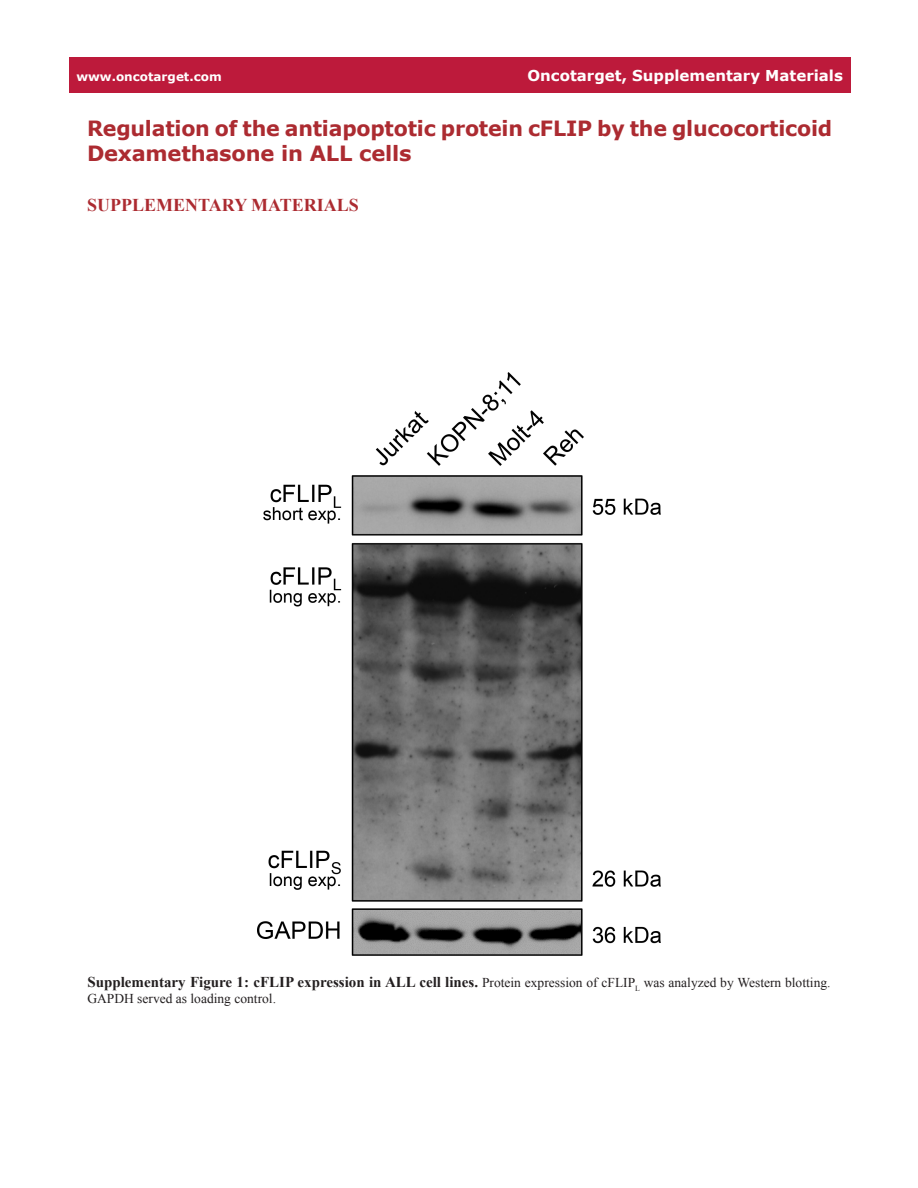
<style>
.page{position:relative;width:918px;height:1188px;background:#fff}
.page>*{position:absolute;margin:0;border:0;box-sizing:border-box;transform-origin:0 0}
.t1{font:700 21px/25.2px "Verdana";letter-spacing:-.01em;color:#ac2b31}
.Heading{font:700 18px "Times New Roman";color:#ac2b31}
.t2{font:700 15px "Verdana";color:#fff}
.Figuretrx{font:13.5px/16.2px "Times New Roman";color:#231f20}
.t3{font:700 12px "Verdana";color:#fff}
.s1{font-weight:700;font-size:15px}
</style>
<div class="page">
<div style="left:69px;top:57px;width:781px;height:36px;background:#bd1a3b"></div>
<img style="left:258px;top:372px;width:402px;height:584px">
<p class="t3" style="left:76px;top:68px;width:147px">www.oncotarget.com</p>
<p class="t2" style="left:528px;top:65px;width:317px">Oncotarget, Supplementary Materials</p>
<p class="t1" style="left:87px;top:115px;width:747px">Regulation of the antiapoptotic protein cFLIP by the glucocorticoid<br>Dexamethasone in ALL cells</p>
<p class="Heading" style="left:87px;top:192px;width:273px">SUPPLEMENTARY MATERIALS</p>
<p class="Figuretrx" style="left:87px;top:974px;width:745px"><span class="s1">Supplementary Figure 1: cFLIP expression in ALL cell lines.</span> Protein expression of cFLIP<sub>L</sub> was analyzed by Western blotting.<br>GAPDH served as loading control.</p>
</div>
